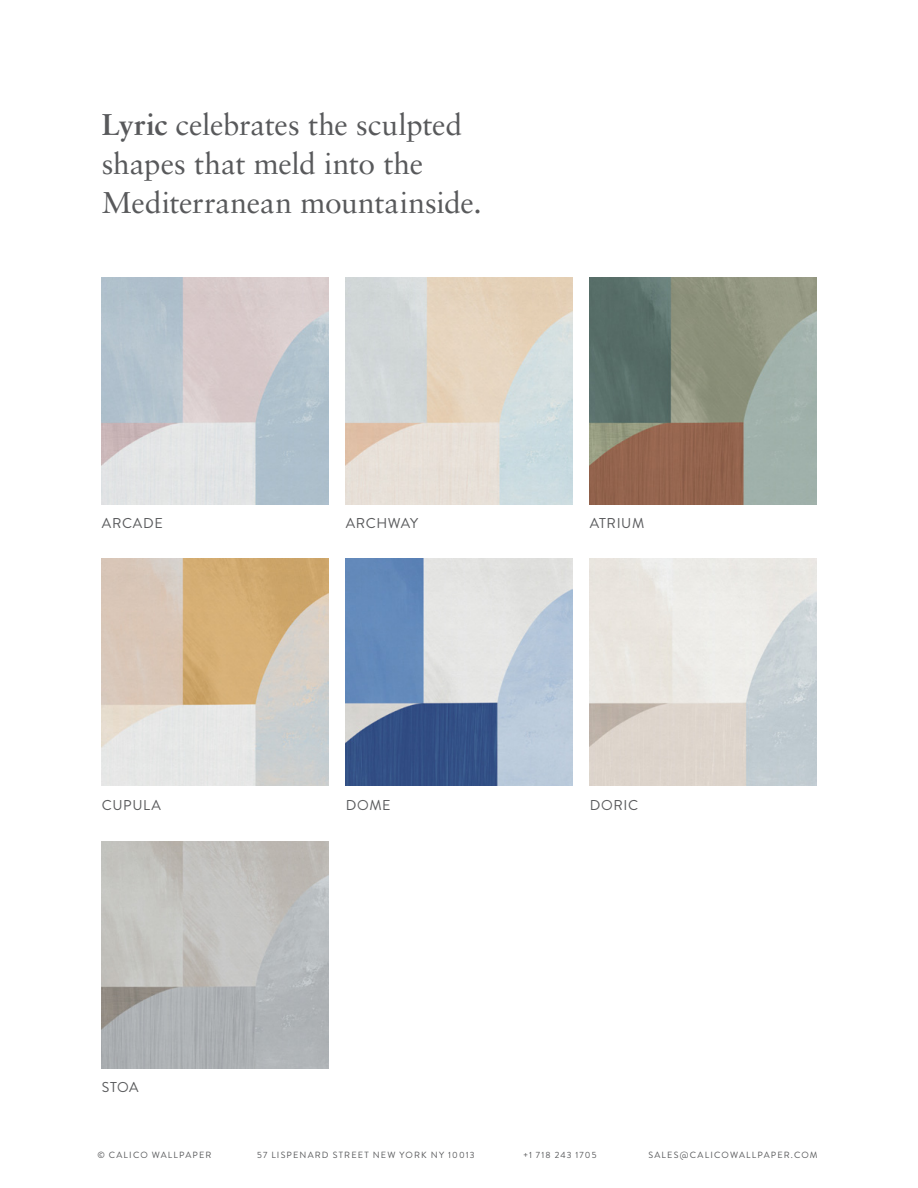
<style>
.page{position:relative;width:918px;height:1188px;background:#fff}
.page>*{position:absolute;margin:0;border:0;box-sizing:border-box;transform-origin:0 0}
.t1{font:30px/39px "Sabon LT Pro";letter-spacing:-.005em;color:#58595b}
.t2{font:14.25px "Brandon Grotesque";letter-spacing:.045em;color:#58595b}
.t3{font:9px "Brandon Grotesque";letter-spacing:.13em;color:#58595b}
.s1{font-weight:700}
</style>
<div class="page">
<img style="left:102px;top:278px;width:226px;height:226px">
<img style="left:102px;top:559px;width:226px;height:226px">
<img style="left:590px;top:278px;width:226px;height:226px">
<img style="left:346px;top:278px;width:226px;height:226px">
<img style="left:346px;top:559px;width:226px;height:226px">
<img style="left:590px;top:559px;width:226px;height:226px">
<img style="left:102px;top:841px;width:226px;height:227px">
<h1 class="t1" style="left:102px;top:104px;width:382px"><span class="s1">Lyric</span> celebrates the sculpted shapes that meld into the<br>Mediterranean mountainside.</h1>
<h2 class="t2" style="left:102px;top:514px;width:62px">ARCADE</h2>
<h2 class="t2" style="left:102px;top:795px;width:61px">CUPULA</h2>
<h2 class="t2" style="left:102px;top:1078px;width:38px">STOA</h2>
<h2 class="t2" style="left:346px;top:514px;width:74px">ARCHWAY</h2>
<h2 class="t2" style="left:346px;top:795px;width:46px">DOME</h2>
<h2 class="t2" style="left:590px;top:514px;width:56px">ATRIUM</h2>
<h2 class="t2" style="left:590px;top:795px;width:50px">DORIC</h2>
<p class="t3" style="left:97px;top:1149px;width:116px">© CALICO WALLPAPER</p>
<p class="t3" style="left:257px;top:1149px;width:219px">57 LISPENARD STREET NEW YORK NY 10013</p>
<p class="t3" style="left:523px;top:1149px;width:75px">+1 718 243 1705</p>
<p class="t3" style="left:648px;top:1149px;width:171px">SALES@CALICOWALLPAPER.COM</p>
</div>
